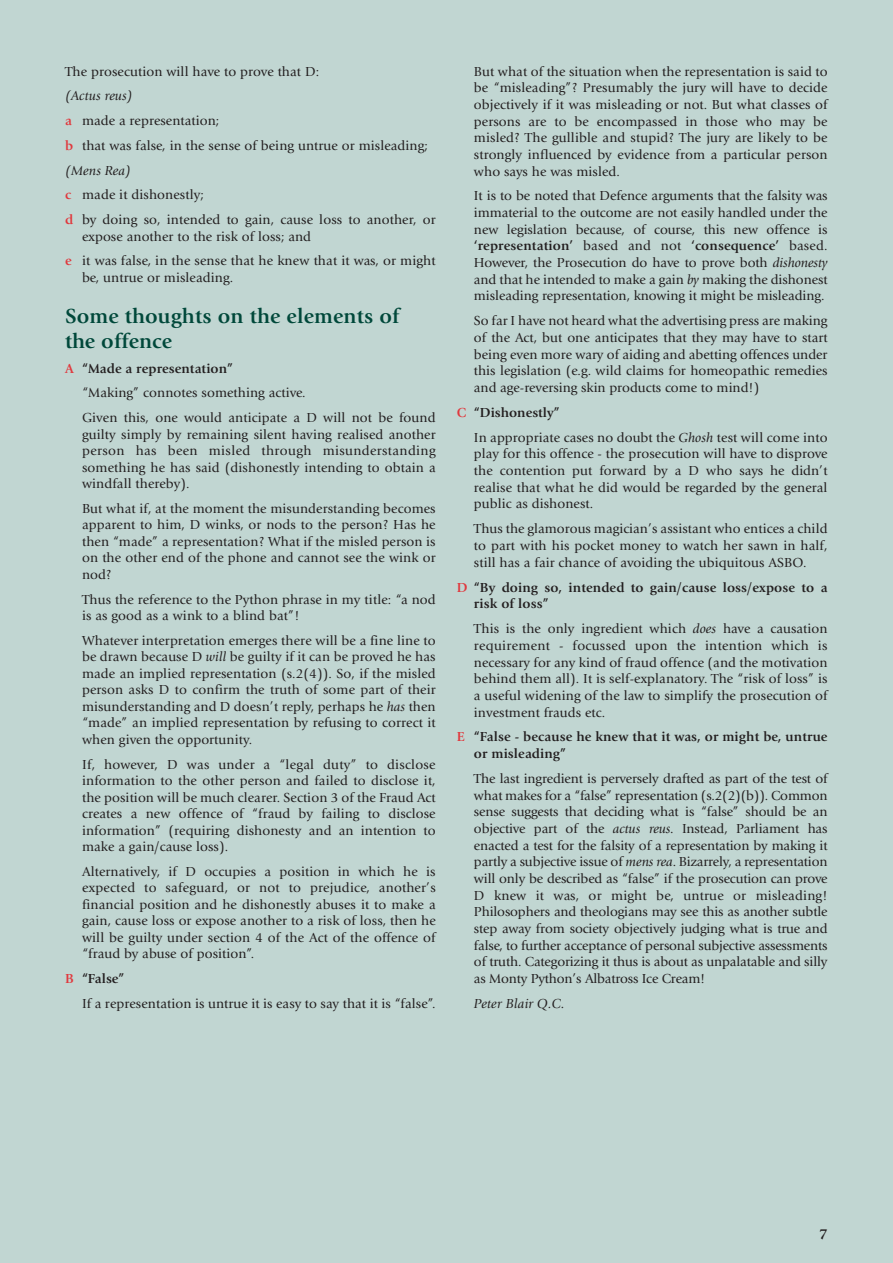
<style>
.page{position:relative;width:893px;height:1263px;background:#c1d6d2}
.page>*{position:absolute;margin:0;border:0;box-sizing:border-box;transform-origin:0 0}
.t1{font:700 21px/24.8px "Giovanni";letter-spacing:.005em;color:#00483a}
.t2{font:700 15px "Giovanni";color:#231f20}
.t3{font:13.5px/16.6px "Giovanni";letter-spacing:.005em;color:#231f20;text-align:justify}
.t4{font:700 13.5px/16.6px "Giovanni";letter-spacing:.01em;color:#231f20}
.t5{font:italic 13.5px "Giovanni";letter-spacing:.015em;color:#231f20}
.s1{font-style:italic}
.s2{font-weight:700;color:#e0393e}
.s3{font-weight:700}
.s4{color:#e0393e}
</style>
<div class="page">
<p class="t3" style="left:65px;top:64px;width:256px">The prosecution will have to prove that D:</p>
<p class="t3" style="left:65px;top:85px;width:372px;line-height:24.8px;text-align:left"><span class="s1">(Actus reus)<br></span><span class="s2">a</span> made a representation;<br><span class="s2">b</span> that was false, in the sense of being untrue or misleading; <span class="s1">(Mens Rea)<br></span><span class="s2">c</span> made it dishonestly;<br><span class="s2">d</span> by doing so, intended to gain, cause loss to another, or</p>
<p class="t3" style="left:65px;top:225px;width:372px;line-height:24.8px;text-indent:17px">expose another to the risk of loss; and<br><span class="s2">e</span> it was false, in the sense that he knew that it was, or might</p>
<p class="t3" style="left:82px;top:270px;width:153px">be, untrue or misleading.</p>
<h1 class="t1" style="left:65px;top:306px;width:336px">Some thoughts on the elements of the offence</h1>
<p class="t3" style="left:82px;top:357px;width:355px;line-height:24.8px;text-align:left;text-indent:-17px"><span class="s2">A</span> <span class="s3">“Made a representation”<br></span>“Making” connotes something active.<br>Given this, one would anticipate a D will not be found</p>
<p class="t3" style="left:82px;top:427px;width:355px">guilty simply by remaining silent having realised another person has been misled through misunderstanding something he has said (dishonestly intending to obtain a windfall thereby).</p>
<p class="t3" style="left:82px;top:501px;width:355px">But what if, at the moment the misunderstanding becomes apparent to him, D winks, or nods to the person? Has he then “made” a representation? What if the misled person is on the other end of the phone and cannot see the wink or nod?</p>
<p class="t3" style="left:82px;top:592px;width:355px">Thus the reference to the Python phrase in my title: “a nod is as good as a wink to a blind bat”!</p>
<p class="t3" style="left:82px;top:633px;width:355px">Whatever interpretation emerges there will be a fine line to be drawn because D <span class="s1">will</span> be guilty if it can be proved he has made an implied representation (s.2(4)). So, if the misled person asks D to confirm the truth of some part of their misunderstanding and D doesn’t reply, perhaps he <span class="s1">has</span> then “made” an implied representation by refusing to correct it when given the opportunity.</p>
<p class="t3" style="left:82px;top:757px;width:355px">If, however, D was under a “legal duty” to disclose information to the other person and failed to disclose it, the position will be much clearer. Section 3 of the Fraud Act creates a new offence of “fraud by failing to disclose information” (requiring dishonesty and an intention to make a gain/cause loss).</p>
<p class="t3" style="left:82px;top:864px;width:355px">Alternatively, if D occupies a position in which he is expected to safeguard, or not to prejudice, another’s financial position and he dishonestly abuses it to make a gain, cause loss or expose another to a risk of loss, then he will be guilty under section 4 of the Act of the offence of “fraud by abuse of position”.</p>
<p class="t3" style="left:82px;top:967px;width:355px;line-height:24.8px;text-indent:-17px"><span class="s2">B</span> <span class="s3">“False”<br></span>If a representation is untrue it is easy to say that it is “false”.</p>
<p class="t3" style="left:474px;top:64px;width:355px">But what of the situation when the representation is said to be “misleading”? Presumably the jury will have to decide objectively if it was misleading or not. But what classes of persons are to be encompassed in those who may be misled? The gullible and stupid? The jury are likely to be strongly influenced by evidence from a particular person who says he was misled.</p>
<p class="t3" style="left:474px;top:189px;width:355px">It is to be noted that Defence arguments that the falsity was immaterial to the outcome are not easily handled under the new legislation because, of course, this new offence is <span class="s3">‘representation’</span> based and not <span class="s3">‘consequence’</span> based.<br>However, the Prosecution do have to prove both <span class="s1">dishonesty </span>and that he intended to make a gain <span class="s1">by</span> making the dishonest misleading representation, knowing it might be misleading.</p>
<p class="t3" style="left:474px;top:314px;width:355px">So far I have not heard what the advertising press are making of the Act, but one anticipates that they may have to start being even more wary of aiding and abetting offences under this legislation (e.g. wild claims for homeopathic remedies and age-reversing skin products come to mind!)</p>
<p class="t3" style="left:474px;top:401px;width:355px;line-height:24.9px;text-indent:-17px"><span class="s2">C</span> <span class="s3">“Dishonestly”<br></span>In appropriate cases no doubt the <span class="s1">Ghosh</span> test will come into</p>
<p class="t3" style="left:474px;top:447px;width:355px">play for this offence - the prosecution will have to disprove the contention put forward by a D who says he didn’t realise that what he did would be regarded by the general public as dishonest.</p>
<p class="t3" style="left:474px;top:522px;width:355px">Thus the glamorous magician’s assistant who entices a child to part with his pocket money to watch her sawn in half, still has a fair chance of avoiding the ubiquitous ASBO.</p>
<p class="t4" style="left:474px;top:580px;width:355px;text-indent:-17px"><span class="s4">D</span> “By doing so, intended to gain/cause loss/expose to a risk of loss”</p>
<p class="t3" style="left:474px;top:622px;width:355px">This is the only ingredient which <span class="s1">does</span> have a causation requirement - focussed upon the intention which is necessary for any kind of fraud offence (and the motivation behind them all). It is self-explanatory. The “risk of loss” is a useful widening of the law to simplify the prosecution of investment frauds etc.</p>
<p class="t4" style="left:474px;top:730px;width:355px;text-indent:-17px"><span class="s4">E</span> “False - because he knew that it was, or might be, untrue or misleading”</p>
<p class="t3" style="left:474px;top:771px;width:355px">The last ingredient is perversely drafted as part of the test of what makes for a “false” representation (s.2(2)(b)). Common sense suggests that deciding what is “false” should be an objective part of the <span class="s1">actus reus</span>. Instead, Parliament has enacted a test for the falsity of a representation by making it partly a subjective issue of <span class="s1">mens rea</span>. Bizarrely, a representation will only be described as “false” if the prosecution can prove D knew it was, or might be, untrue or misleading!<br>Philosophers and theologians may see this as another subtle step away from society objectively judging what is true and false, to further acceptance of personal subjective assessments of truth. Categorizing it thus is about as unpalatable and silly as Monty Python’s Albatross Ice Cream!</p>
<p class="t5" style="left:474px;top:998px;width:92px">Peter Blair Q.C.</p>
<p class="t2" style="left:819px;top:1228px;width:10px">7</p>
</div>
